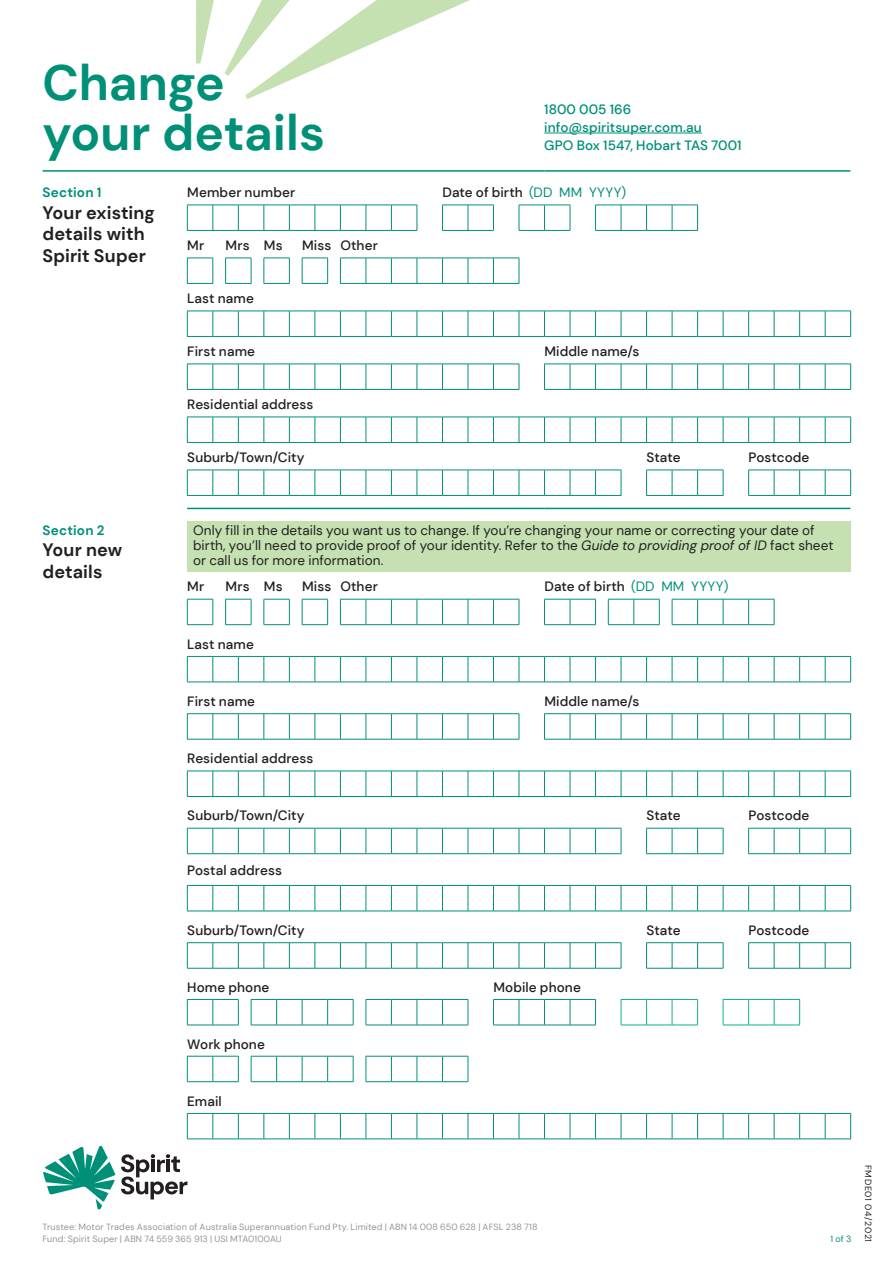
<style>
.page{position:relative;width:893px;height:1263px;background:#fff}
.page>*{position:absolute;margin:0;border:0;box-sizing:border-box;transform-origin:0 0}
._1__Form_Title{font:700 49.5px/49.5px "DM Sans";color:#009078}
._4__Section_Header{font:700 18px/21.6px "DM Sans";letter-spacing:.005em;color:#231f20}
._8__Field_Header{font:500 13.5px "DM Sans";letter-spacing:.005em;color:#231f20}
._5__Body_copy{font:13.5px/15px "DM Sans";letter-spacing:.005em;color:#231f20}
._10__Green_body_copy{font:500 13.5px/18px "DM Sans";letter-spacing:.005em;color:#009078}
._3__Section_Letter{font:700 13.5px "DM Sans";letter-spacing:.015em;color:#009078}
.t1{font:9px/12px "DM Sans";letter-spacing:.015em;color:#939598}
.t2{font:9px "DM Sans";letter-spacing:.07em;color:#231f20}
.t3{font:9px "DM Sans";color:#009078}
.s1{font-weight:400;color:#009078}
.s2{font-style:italic}
</style>
<div class="page">
<svg style="left:121px;top:1154px;width:66px;height:45px"></svg>
<svg style="left:43px;top:1146px;width:72px;height:64px"></svg>
<hr style="left:43px;top:170px;width:144px;height:2px;background:#009078">
<hr style="left:187px;top:170px;width:357px;height:2px;background:#009078">
<hr style="left:544px;top:170px;width:306px;height:2px;background:#009078">
<hr style="left:187px;top:508px;width:357px;height:1px;background:#009078">
<hr style="left:544px;top:508px;width:306px;height:1px;background:#009078">
<hr style="left:544px;top:133px;width:158px;height:1px;background:#009078">
<svg style="left:187px;top:205px;width:511px;height:26px"></svg>
<svg style="left:187px;top:258px;width:333px;height:26px"></svg>
<svg style="left:187px;top:311px;width:664px;height:26px"></svg>
<svg style="left:187px;top:364px;width:664px;height:26px"></svg>
<svg style="left:187px;top:417px;width:664px;height:26px"></svg>
<svg style="left:187px;top:470px;width:664px;height:26px"></svg>
<div style="left:187px;top:521px;width:663px;height:51px;background:#c5e1b2"></div>
<svg style="left:187px;top:599px;width:588px;height:26px"></svg>
<svg style="left:187px;top:656px;width:664px;height:27px"></svg>
<svg style="left:187px;top:713px;width:664px;height:27px"></svg>
<svg style="left:187px;top:771px;width:664px;height:26px"></svg>
<svg style="left:187px;top:828px;width:664px;height:26px"></svg>
<svg style="left:187px;top:885px;width:664px;height:27px"></svg>
<svg style="left:187px;top:942px;width:664px;height:27px"></svg>
<svg style="left:187px;top:999px;width:282px;height:27px"></svg>
<svg style="left:493px;top:999px;width:103px;height:27px"></svg>
<svg style="left:621px;top:999px;width:77px;height:27px"></svg>
<svg style="left:723px;top:999px;width:77px;height:27px"></svg>
<svg style="left:187px;top:1056px;width:282px;height:26px"></svg>
<svg style="left:187px;top:1113px;width:664px;height:26px"></svg>
<svg style="left:196px;top:0;width:18px;height:64px"></svg>
<svg style="left:224px;top:0;width:246px;height:99px"></svg>
<p class="_1__Form_Title" style="left:43px;top:58px;width:284px">Change your details</p>
<p class="_10__Green_body_copy" style="left:544px;top:100px;width:199px">1800 005 166 info@spiritsuper.com.au<br>GPO Box 1547, Hobart TAS 7001</p>
<p class="_3__Section_Letter" style="left:43px;top:184px;width:60px">Section 1</p>
<p class="_4__Section_Header" style="left:43px;top:202px;width:114px">Your existing details with<br>Spirit Super</p>
<p class="_8__Field_Header" style="left:187px;top:184px;width:109px">Member number</p>
<p class="_8__Field_Header" style="left:442px;top:184px;width:185px">Date of birth <span class="s1">(DD MM YYYY)</span></p>
<p class="_8__Field_Header" style="left:187px;top:237px;width:18px">Mr</p>
<p class="_8__Field_Header" style="left:226px;top:237px;width:25px">Mrs</p>
<p class="_8__Field_Header" style="left:264px;top:237px;width:20px">Ms</p>
<p class="_8__Field_Header" style="left:302px;top:237px;width:31px">Miss</p>
<p class="_8__Field_Header" style="left:340px;top:237px;width:39px">Other</p>
<p class="_8__Field_Header" style="left:187px;top:290px;width:68px">Last name</p>
<p class="_8__Field_Header" style="left:187px;top:343px;width:69px">First name</p>
<p class="_8__Field_Header" style="left:544px;top:343px;width:96px">Middle name/s</p>
<p class="_8__Field_Header" style="left:187px;top:396px;width:128px">Residential address</p>
<p class="_8__Field_Header" style="left:187px;top:449px;width:119px">Suburb/Town/City</p>
<p class="_8__Field_Header" style="left:647px;top:449px;width:36px">State</p>
<p class="_8__Field_Header" style="left:749px;top:449px;width:62px">Postcode</p>
<p class="_3__Section_Letter" style="left:43px;top:521px;width:64px">Section 2</p>
<p class="_4__Section_Header" style="left:43px;top:539px;width:81px">Your new details</p>
<p class="_5__Body_copy" style="left:193px;top:522px;width:642px">Only fill in the details you want us to change. If you’re changing your name or correcting your date of birth, you’ll need to provide proof of your identity. Refer to the <span class="s2">Guide to providing proof of ID</span> fact sheet or call us for more information.</p>
<p class="_8__Field_Header" style="left:187px;top:578px;width:18px">Mr</p>
<p class="_8__Field_Header" style="left:226px;top:578px;width:25px">Mrs</p>
<p class="_8__Field_Header" style="left:264px;top:578px;width:20px">Ms</p>
<p class="_8__Field_Header" style="left:302px;top:578px;width:31px">Miss</p>
<p class="_8__Field_Header" style="left:340px;top:578px;width:39px">Other</p>
<p class="_8__Field_Header" style="left:544px;top:578px;width:185px">Date of birth <span class="s1">(DD MM YYYY)</span></p>
<p class="_8__Field_Header" style="left:187px;top:635px;width:68px">Last name</p>
<p class="_8__Field_Header" style="left:187px;top:693px;width:69px">First name</p>
<p class="_8__Field_Header" style="left:544px;top:693px;width:96px">Middle name/s</p>
<p class="_8__Field_Header" style="left:187px;top:750px;width:128px">Residential address</p>
<p class="_8__Field_Header" style="left:187px;top:807px;width:119px">Suburb/Town/City</p>
<p class="_8__Field_Header" style="left:647px;top:807px;width:36px">State</p>
<p class="_8__Field_Header" style="left:749px;top:807px;width:62px">Postcode</p>
<p class="_8__Field_Header" style="left:187px;top:862px;width:96px">Postal address</p>
<p class="_8__Field_Header" style="left:187px;top:922px;width:119px">Suburb/Town/City</p>
<p class="_8__Field_Header" style="left:647px;top:922px;width:36px">State</p>
<p class="_8__Field_Header" style="left:749px;top:922px;width:62px">Postcode</p>
<p class="_8__Field_Header" style="left:187px;top:979px;width:84px">Home phone</p>
<p class="_8__Field_Header" style="left:493px;top:979px;width:89px">Mobile phone</p>
<p class="_8__Field_Header" style="left:187px;top:1036px;width:79px">Work phone</p>
<p class="_8__Field_Header" style="left:187px;top:1092px;width:36px">Email</p>
<p class="t1" style="left:43px;top:1221px;width:496px">Trustee: Motor Trades Association of Australia Superannuation Fund Pty. Limited | ABN 14 008 650 628 | AFSL 238 718<br>Fund: Spirit Super | ABN 74 559 365 913 | USI MTA0100AU</p>
<p class="t3" style="left:830px;top:1233px;width:22px">1 of 3</p>
<p class="t2" style="left:874px;top:1165px;width:79px;rotate:90deg">FMDE01 04/2021</p>
</div>
